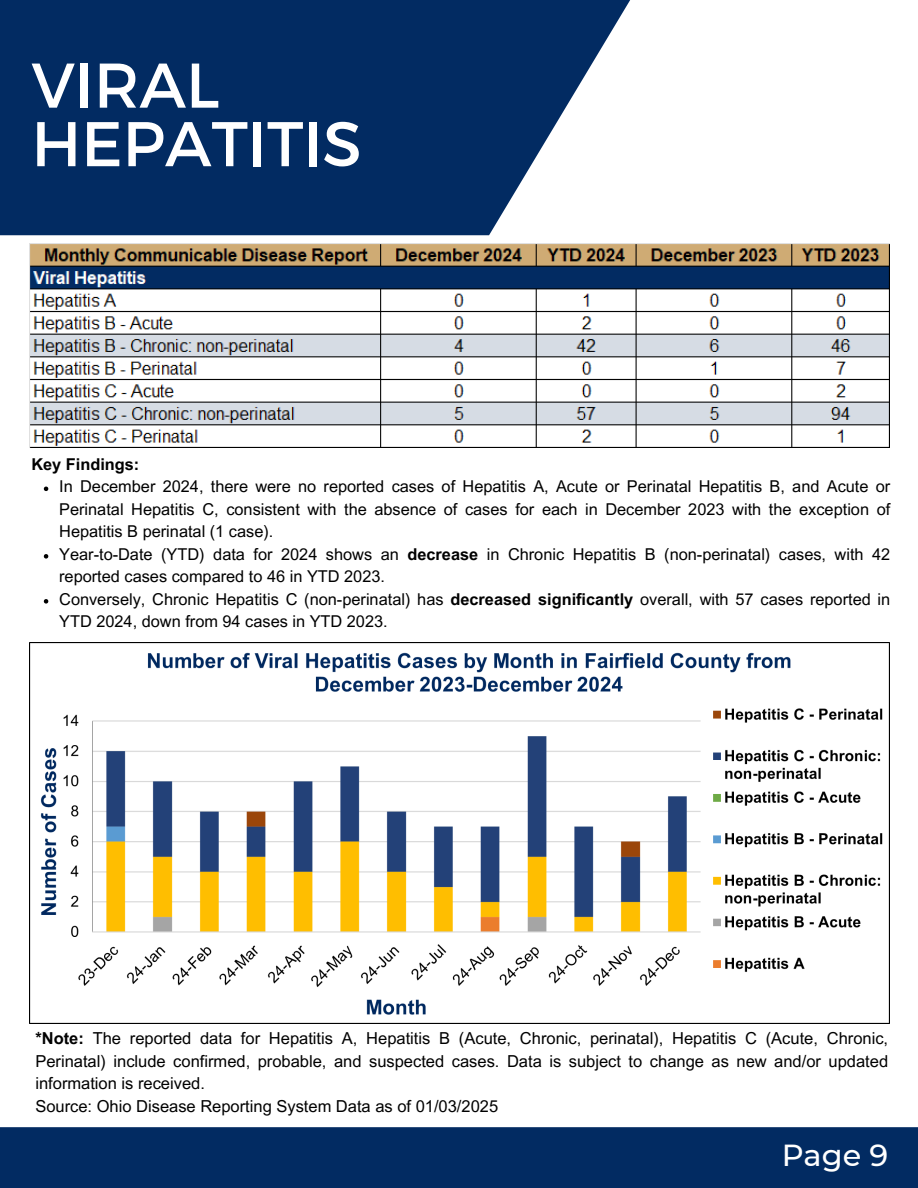
<style>
.page{position:relative;width:918px;height:1188px;background:#fff}
.page>*{position:absolute;margin:0;border:0;box-sizing:border-box;transform-origin:0 0}
.t1{font:63px "Montserrat";color:#fff}
.t2{font:500 30.3px "Montserrat";color:#fff}
.t3{font:16.5px/22.5px "Arial MT Pro";color:#000;text-align:justify}
.t4{font:16.35px/22.5px "Arial MT Pro";color:#000}
.t5{font:700 16.35px "Arial MT Pro";color:#000}
.s1{font-weight:700}
</style>
<div class="page">
<svg style="left:0;top:0;width:630px;height:235px;background:#1d4273"></svg>
<div style="left:0;top:1127px;width:918px;height:61px;background:#022b62"></div>
<img style="left:30px;top:244px;width:859px;height:204px">
<img style="left:30px;top:642px;width:859px;height:382px">
<svg style="left:44px;top:487px;width:4px;height:4px"></svg>
<svg style="left:44px;top:554px;width:4px;height:5px"></svg>
<svg style="left:44px;top:599px;width:4px;height:5px"></svg>
<p class="t1" style="left:31px;top:44px;width:190px">VIRAL</p>
<p class="t1" style="left:31px;top:103px;width:332px">HEPATITIS</p>
<h1 class="t5" style="left:31px;top:458px;width:109px">Key Findings:</h1>
<h1 class="t4" style="left:59px;top:477px;width:833px;text-align:justify">In December 2024, there were no reported cases of Hepatitis A, Acute or Perinatal Hepatitis B, and Acute or Perinatal Hepatitis C, consistent with the absence of cases for each in December 2023 with the exception of Hepatitis B perinatal (1 case).</h1>
<p class="t4" style="left:59px;top:545px;width:833px">Year-to-Date (YTD) data for 2024 shows an <span class="s1">decrease</span> in Chronic Hepatitis B (non-perinatal) cases, with 42 reported cases compared to 46 in YTD 2023.</p>
<h3 class="t4" style="left:59px;top:590px;width:833px">Conversely, Chronic Hepatitis C (non-perinatal) has <span class="s1">decreased significantly</span> overall, with 57 cases reported in<br>YTD 2024, down from 94 cases in YTD 2023.</h3>
<p class="t3" style="left:35px;top:1029px;width:854px"><span class="s1">*Note:</span> The reported data for Hepatitis A, Hepatitis B (Acute, Chronic, perinatal), Hepatitis C (Acute, Chronic, Perinatal) include confirmed, probable, and suspected cases. Data is subject to change as new and/or updated information is received.</p>
<p class="t3" style="left:35px;top:1097px;width:464px">Source: Ohio Disease Reporting System Data as of 01/03/2025</p>
<p class="t2" style="left:782px;top:1137px;width:108px">Page 9</p>
</div>
